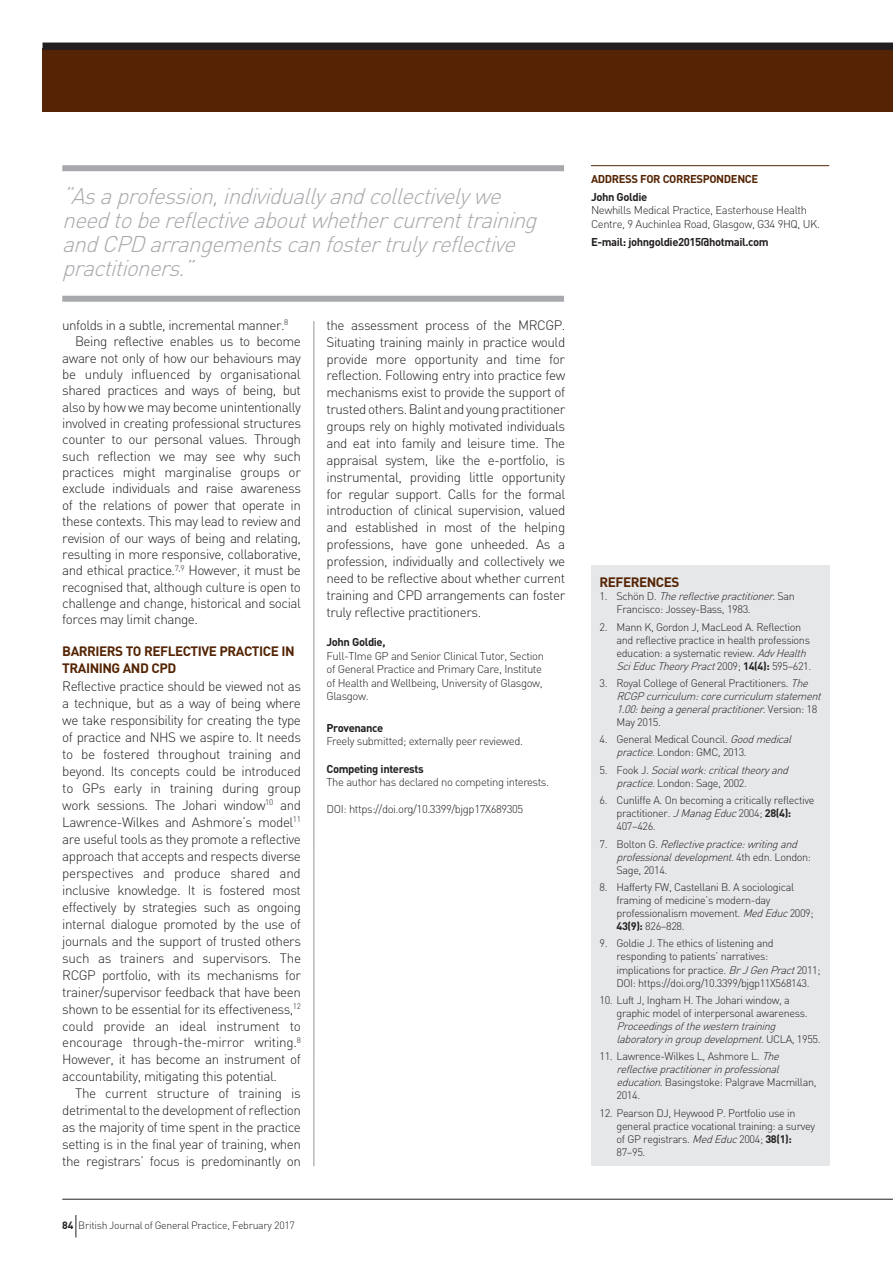
<style>
.page{position:relative;width:893px;height:1263px;background:#fff}
.page>*{position:absolute;margin:0;border:0;box-sizing:border-box;transform-origin:0 0}
.t1{font:italic 300 22.5px/24px "DIN";color:#a8a9ad}
.t2{font:300 13.5px/17px "DIN";letter-spacing:-.035em;color:#231f20;text-align:justify}
.t3{font:700 13.5px/16.6px "DIN";letter-spacing:-.035em;color:#542404}
.t4{font:300 11.25px/13.6px "DIN";letter-spacing:-.035em;color:#231f20}
.t5{font:700 11.25px "DIN";letter-spacing:-.035em;color:#231f20}
.t6{font:700 11.25px "DIN";letter-spacing:-.035em;color:#542404}
.t7{font:300 10.8px/13px "DIN";letter-spacing:-.035em;color:#231f20}
.t8{font:italic 300 10.8px/13px "DIN";color:#231f20}
.t9{font:300 10.5px "DIN";letter-spacing:-.025em;color:#231f20}
.s1{font-weight:700}
.s2{font-style:italic}
.s3{font-style:normal}
</style>
<div class="page">
<div style="left:591px;top:566px;width:238px;height:600px;background:#e6e7e9"></div>
<hr style="left:314px;top:321px;width:1px;height:845px;background:#939598">
<hr style="left:591px;top:165px;width:238px;height:1px;background:#542404">
<div style="left:43px;top:48px;width:850px;height:64px;background:#542404"></div>
<div style="left:62px;top:165px;width:502px;height:6px;background:#a8a9ad"></div>
<div style="left:62px;top:296px;width:502px;height:6px;background:#a8a9ad"></div>
<div style="left:43px;top:43px;width:850px;height:7px;background:#231f20"></div>
<hr style="left:62px;top:1199px;width:831px;height:1px;background:#231f20">
<svg style="left:76px;top:1215px;width:1px;height:22px"></svg>
<h1 class="t1" style="left:62px;top:183px;width:483px">“Asaprofession,individuallyandcollectivelywe needtobereflectiveaboutwhethercurrenttraining andCPDarrangementscanfostertrulyreflective practitioners.”</h1>
<p class="t2" style="left:62px;top:316px;width:227px">unfolds in a subtle, incremental manner.<sup>8</sup></p>
<p class="t2" style="left:75px;top:333px;width:227px">Being reflective enables us to become</p>
<p class="t2" style="left:62px;top:349px;width:240px">aware not only of how our behaviours may</p>
<p class="t2" style="left:62px;top:365px;width:240px">be unduly influenced by organisational</p>
<p class="t2" style="left:62px;top:382px;width:240px">shared practices and ways of being, but</p>
<p class="t2" style="left:62px;top:398px;width:240px">also by how we may become unintentionally</p>
<p class="t2" style="left:62px;top:414px;width:240px">involved in creating professional structures</p>
<p class="t2" style="left:62px;top:431px;width:240px">counter to our personal values. Through</p>
<p class="t2" style="left:62px;top:447px;width:240px">such reflection we may see why such</p>
<p class="t2" style="left:62px;top:464px;width:240px">practices might marginalise groups or</p>
<p class="t2" style="left:62px;top:480px;width:240px">exclude individuals and raise awareness</p>
<p class="t2" style="left:62px;top:496px;width:240px">of the relations of power that operate in</p>
<p class="t2" style="left:62px;top:513px;width:240px">these contexts. This may lead to review and</p>
<p class="t2" style="left:62px;top:529px;width:240px">revision of our ways of being and relating,</p>
<p class="t2" style="left:62px;top:545px;width:240px">resulting in more responsive, collaborative,</p>
<p class="t2" style="left:62px;top:562px;width:240px">and ethical practice.<sup>7,9</sup> However, it must be</p>
<p class="t2" style="left:62px;top:578px;width:240px">recognised that, although culture is open to</p>
<p class="t2" style="left:62px;top:595px;width:240px">challenge and change, historical and social</p>
<p class="t2" style="left:62px;top:611px;width:137px">forces may limit change.</p>
<p class="t3" style="left:62px;top:642px;width:234px">BARRIERS TO REFLECTIVE PRACTICE IN<br>TRAINING AND CPD</p>
<p class="t2" style="left:62px;top:678px;width:240px">Reflective practice should be viewed not as a technique, but as a way of being where we take responsibility for creating the type of practice and NHS we aspire to. It needs to be fostered throughout training and beyond. Its concepts could be introduced to GPs early in training during group work sessions. The Johari window<sup>10</sup> and Lawrence-Wilkes and Ashmore’s model<sup>11 </sup>are useful tools as they promote a reflective approach that accepts and respects diverse perspectives and produce shared and inclusive knowledge. It is fostered most effectively by strategies such as ongoing internal dialogue promoted by the use of journals and the support of trusted others such as trainers and supervisors. The RCGP portfolio, with its mechanisms for trainer/supervisor feedback that have been shown to be essential for its effectiveness,<sup>12 </sup>could provide an ideal instrument to encourage through-the-mirror writing.<sup>8<br></sup>However, it has become an instrument of accountability, mitigating this potential.</p>
<p class="t2" style="left:62px;top:1085px;width:240px;text-indent:13px">The current structure of training is detrimental to the development of reflection as the majority of time spent in the practice setting is in the final year of training, when the registrars’ focus is predominantly on</p>
<p class="t9" style="left:62px;top:1219px;width:234px"><span class="s1">84</span> British Journal of General Practice, February 2017</p>
<p class="t2" style="left:327px;top:316px;width:240px">the assessment process of the MRCGP.<br>Situating training mainly in practice would provide more opportunity and time for reflection. Following entry into practice few mechanisms exist to provide the support of trusted others. Balint and young practitioner groups rely on highly motivated individuals and eat into family and leisure time. The appraisal system, like the e-portfolio, is instrumental, providing little opportunity for regular support. Calls for the formal introduction of clinical supervision, valued and established in most of the helping professions, have gone unheeded. As a profession, individually and collectively we need to be reflective about whether current training and CPD arrangements can foster truly reflective practitioners.</p>
<p class="t5" style="left:327px;top:635px;width:61px">John Goldie,</p>
<p class="t4" style="left:327px;top:649px;width:219px">Full-TIme GP and Senior Clinical Tutor, Section of General Practice and Primary Care, Institute of Health and Wellbeing, University of Glasgow, Glasgow.</p>
<p class="t5" style="left:327px;top:720px;width:58px">Provenance</p>
<p class="t4" style="left:327px;top:734px;width:198px">Freely submitted; externally peer reviewed.</p>
<p class="t5" style="left:327px;top:761px;width:99px">Competing interests</p>
<p class="t4" style="left:327px;top:775px;width:224px">The author has declared no competing interests.</p>
<p class="t4" style="left:327px;top:802px;width:198px">DOI: https://doi.org/10.3399/bjgp17X689305</p>
<p class="t6" style="left:591px;top:172px;width:169px">ADDRESS FOR CORRESPONDENCE</p>
<p class="t5" style="left:591px;top:189px;width:58px">John Goldie</p>
<p class="t4" style="left:591px;top:203px;width:230px">Newhills Medical Practice, Easterhouse Health<br>Centre, 9 Auchinlea Road, Glasgow, G34 9HQ, UK.</p>
<p class="t5" style="left:591px;top:234px;width:179px">E-mail: johngoldie2015@hotmail.com</p>
<p class="t3" style="left:599px;top:573px;width:81px">REFERENCES</p>
<p class="t7" style="left:616px;top:590px;width:180px;text-indent:-17px">1 . S c h ö n D . <span class="s2">Thereflectivepractitioner</span>. S a n<br>Francisco: Jossey-Bass, 1983.</p>
<p class="t7" style="left:616px;top:620px;width:196px;text-indent:-17px">2. Mann K, Gordon J, MacLeod A. Reflection and reflective practice in health professions education: a systematic review. <span class="s2">AdvHealth SciEducTheoryPract</span>2009; <span class="s1">14(4):</span> 595–621.</p>
<p class="t8" style="left:616px;top:676px;width:209px;text-indent:-17px"><span class="s3">3. Royal College of General Practitioners.</span> The RCGPcurriculum:corecurriculum statement 1.00:beingageneralpractitioner<span class="s3">. V e rs i o n : 1 8<br>May 2015.</span></p>
<p class="t7" style="left:616px;top:733px;width:180px;text-indent:-17px">4. General Medical Council. <span class="s2">Goodmedical practice</span>. London: GMC, 2013.</p>
<p class="t8" style="left:616px;top:763px;width:177px;text-indent:-17px"><span class="s3">5 . F o o k J .</span> Socialwork:criticaltheoryand practice<span class="s3">. London: Sage, 2002.</span></p>
<p class="t7" style="left:616px;top:794px;width:199px;text-indent:-17px">6. Cunliffe A. On becoming a critically reflective practitioner. <span class="s2">JManagEduc</span>2004; <span class="s1">28(4):<br></span>407–426.</p>
<p class="t8" style="left:616px;top:837px;width:196px;text-indent:-17px"><span class="s3">7 . B o l t o n G .</span> Reflectivepractice:writingand professionaldevelopment<span class="s3">. 4 t h e d n . L o n d o n :<br>Sage, 2014.</span></p>
<p class="t7" style="left:616px;top:880px;width:199px;text-indent:-17px">8. Hafferty FW, Castellani B. A sociological framing of medicine’s modern-day professionalism movement. <span class="s2">MedEduc</span>2009; <span class="s1">43(9):</span> 826–828.</p>
<p class="t7" style="left:616px;top:937px;width:206px;text-indent:-17px">9. Goldie J. The ethics of listening and responding to patients’ narratives: implications for practice. <span class="s2">BrJGenPract</span>2011; DOI: https://doi.org/10.3399/bjgp11X568143.</p>
<p class="t7" style="left:616px;top:993px;width:193px;text-indent:-17px">10. Luft J, Ingham H. The Johari window, a graphic model of interpersonal awareness.</p>
<p class="t8" style="left:616px;top:1019px;width:206px">Proceedingsofthewesterntraining laboratoryingroupdevelopment<span class="s3">. U C LA , 1 9 5 5 .</span></p>
<p class="t7" style="left:616px;top:1050px;width:201px;text-indent:-17px">11. Lawrence-Wilkes L, Ashmore L. <span class="s2">The reflectivepractitionerinprofessional education</span>. Basingstoke: Palgrave Macmillan, 2014.</p>
<p class="t7" style="left:616px;top:1106px;width:200px;text-indent:-17px">12. Pearson DJ, Heywood P. Portfolio use in general practice vocational training: a survey of GP registrars. <span class="s2">MedEduc</span>2004; <span class="s1">38(1):<br></span>87–95.</p>
</div>
